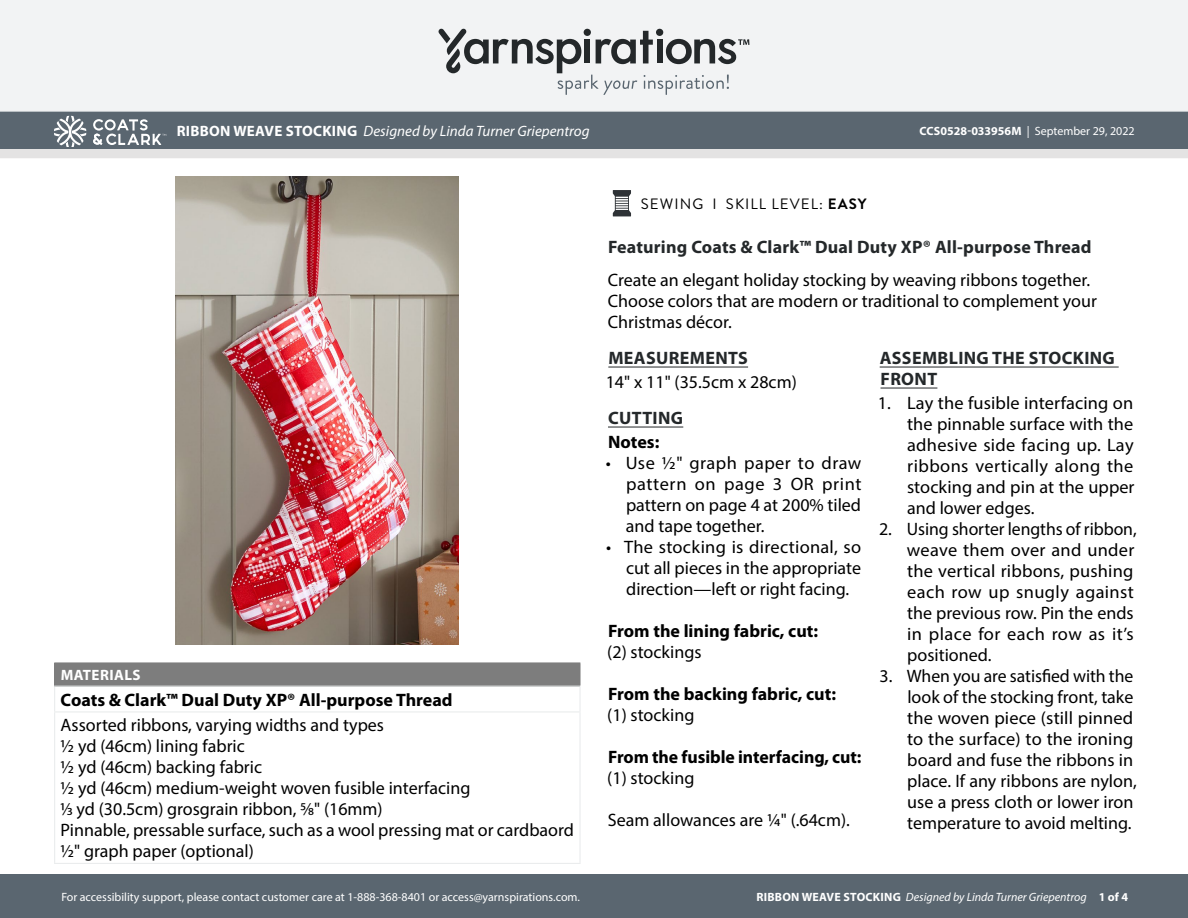
<style>
.page{position:relative;width:1188px;height:918px;background:#fff}
.page>*{position:absolute;margin:0;border:0;box-sizing:border-box;transform-origin:0 0}
.Romance_Copy{font:18px/21px "Myriad Pro";color:#000}
.Material_-__Colors_i{font:18px "Myriad Pro";color:#000}
.Body_-__With_auto_st{font:700 18px "Myriad Pro";color:#000}
.Body_-__With_auto_st-2{font:18px "Myriad Pro";color:#000}
.Featuring{font:700 18px "Myriad Pro";letter-spacing:.01em;color:#24282a}
.Body_-_HEADERS_-_Und{font:700 18px/21px "Myriad Pro";letter-spacing:.02em;color:#24282a}
.Materials_-_Brand{font:700 18px "Myriad Pro";color:#000}
.t1{font:italic 15px "Myriad Pro";color:#fff}
.Type_of_pattern___Sk{font:15px "Brandon Grotesque";letter-spacing:.07em;color:#000}
.Materials_-__Header{font:700 15px "Myriad Pro";letter-spacing:.03em;color:#fff}
.t2{font:12px "Myriad Pro";color:#fff}
.t3{font:italic 12px "Myriad Pro";color:#fff}
.s1{font-weight:700;font-style:normal}
.s2{font-weight:700}
</style>
<div class="page">
<div style="left:0;top:875px;width:1188px;height:43px;background:#5a6670"></div>
<div style="left:0;top:111px;width:1188px;height:38px;background:#5a6670"></div>
<div style="left:0;top:0;width:1188px;height:112px;background:#f2f3f4"></div>
<svg style="left:438px;top:29px;width:311px;height:66px"></svg>
<svg style="left:0;top:116px;width:1188px;height:42px"></svg>
<img style="left:176px;top:177px;width:283px;height:468px">
<hr style="left:608px;top:367px;width:140px;height:1px;background:#24282a">
<hr style="left:608px;top:427px;width:75px;height:1px;background:#24282a">
<hr style="left:880px;top:367px;width:239px;height:1px;background:#24282a">
<hr style="left:881px;top:388px;width:56px;height:1px;background:#24282a">
<svg style="left:613px;top:190px;width:18px;height:26px"></svg>
<div style="left:55px;top:663px;width:525px;height:23px;background:#7d7d7d"></div>
<svg style="left:580px;top:663px;width:1px;height:23px"></svg>
<hr style="left:54px;top:686px;width:527px;height:1px;background:#eaeced">
<svg style="left:54px;top:663px;width:1px;height:48px"></svg>
<hr style="left:579px;top:687px;width:2px;height:24px;background:#eaeced">
<hr style="left:54px;top:712px;width:1px;height:151px;background:#eaeced">
<hr style="left:54px;top:863px;width:527px;height:1px;background:#eaeced">
<hr style="left:579px;top:712px;width:2px;height:151px;background:#eaeced">
<hr style="left:54px;top:711px;width:527px;height:1px;background:#eaeced">
<p class="t1" style="left:177px;top:122px;width:414px"><span class="s1">RIBBON WEAVE STOCKING</span> Designed by Linda Turner Griepentrog</p>
<p class="t2" style="left:920px;top:124px;width:217px"><span class="s2">CCS0528-033956M</span> | September 29, 2022</p>
<p class="Materials_-__Header" style="left:61px;top:665px;width:81px">MATERIALS</p>
<p class="Materials_-_Brand" style="left:61px;top:688px;width:394px">Coats &amp; Clark™ Dual Duty XP® All-purpose Thread</p>
<p class="Material_-__Colors_i" style="left:61px;top:714px;width:325px">Assorted ribbons, varying widths and types</p>
<p class="Material_-__Colors_i" style="left:61px;top:735px;width:186px">½ yd (46cm) lining fabric</p>
<p class="Material_-__Colors_i" style="left:61px;top:756px;width:203px">½ yd (46cm) backing fabric</p>
<p class="Material_-__Colors_i" style="left:61px;top:777px;width:411px">½ yd (46cm) medium-weight woven fusible interfacing</p>
<p class="Material_-__Colors_i" style="left:61px;top:798px;width:324px">1/3 yd (30.5cm) grosgrain ribbon, 5/8" (16mm)</p>
<p class="Material_-__Colors_i" style="left:61px;top:819px;width:515px">Pinnable, pressable surface, such as a wool pressing mat or cardbaord</p>
<p class="Material_-__Colors_i" style="left:61px;top:840px;width:195px">1/2" graph paper (optional)</p>
<p class="Type_of_pattern___Sk" style="left:641px;top:193px;width:227px">SEWING I SKILL LEVEL: <span class="s2">EASY</span></p>
<p class="Featuring" style="left:608px;top:235px;width:485px">Featuring Coats &amp; Clark™ Dual Duty XP® All-purpose Thread</p>
<p class="Romance_Copy" style="left:608px;top:269px;width:491px">Create an elegant holiday stocking by weaving ribbons together.<br>Choose colors that are modern or traditional to complement your<br>Christmas décor.</p>
<p class="Body_-_HEADERS_-_Und" style="left:608px;top:347px;width:141px">MEASUREMENTS</p>
<p class="Body_-__With_auto_st-2" style="left:606px;top:371px;width:193px">14" x 11" (35.5cm x 28cm)</p>
<p class="Body_-_HEADERS_-_Und" style="left:608px;top:407px;width:77px">CUTTING</p>
<p class="Body_-__With_auto_st" style="left:608px;top:430px;width:53px">Notes:</p>
<p class="Romance_Copy" style="left:626px;top:452px;width:237px;text-align:justify;text-indent:-20px">• Use 1/2" graph paper to draw pattern on page 3 OR print pattern on page 4 at 200% tiled and tape together.</p>
<p class="Romance_Copy" style="left:626px;top:536px;width:237px;text-align:justify;text-indent:-20px">• The stocking is directional, so cut all pieces in the appropriate direction—left or right facing.</p>
<p class="Body_-__With_auto_st" style="left:608px;top:619px;width:212px">From the lining fabric, cut:</p>
<p class="Body_-__With_auto_st-2" style="left:607px;top:641px;width:96px">(2) stockings</p>
<p class="Body_-__With_auto_st" style="left:608px;top:682px;width:229px">From the backing fabric, cut:</p>
<p class="Body_-__With_auto_st-2" style="left:607px;top:704px;width:89px">(1) stocking</p>
<p class="Body_-__With_auto_st" style="left:608px;top:745px;width:255px">From the fusible interfacing, cut:</p>
<p class="Body_-__With_auto_st-2" style="left:607px;top:767px;width:89px">(1) stocking</p>
<p class="Body_-__With_auto_st-2" style="left:608px;top:809px;width:244px">Seam allowances are ¼" (.64cm).</p>
<p class="Body_-_HEADERS_-_Und" style="left:880px;top:347px;width:237px">ASSEMBLING THE STOCKING<br>FRONT</p>
<p class="Romance_Copy" style="left:907px;top:392px;width:229px;text-align:justify;text-indent:-29px">1. Lay the fusible interfacing on the pinnable surface with the adhesive side facing up. Lay ribbons vertically along the stocking and pin at the upper and lower edges.</p>
<p class="Romance_Copy" style="left:907px;top:518px;width:231px;text-indent:-28px">2. Using shorter lengths of ribbon, weave them over and under the vertical ribbons, pushing each row up snugly against the previous row. Pin the ends in place for each row as it’s positioned.</p>
<p class="Romance_Copy" style="left:907px;top:665px;width:231px;text-indent:-28px">3. When you are satisfied with the look of the stocking front, take the woven piece (still pinned to the surface) to the ironing board and fuse the ribbons in place. If any ribbons are nylon, use a press cloth or lower iron temperature to avoid melting.</p>
<p class="t2" style="left:61px;top:889px;width:520px">For accessibility support, please contact customer care at 1-888-368-8401 or access@yarnspirations.com.</p>
<p class="t3" style="left:756px;top:889px;width:373px"><span class="s1">RIBBON WEAVE STOCKING</span> Designed by Linda Turner Griepentrog <span class="s1">1 of 4</span></p>
</div>
